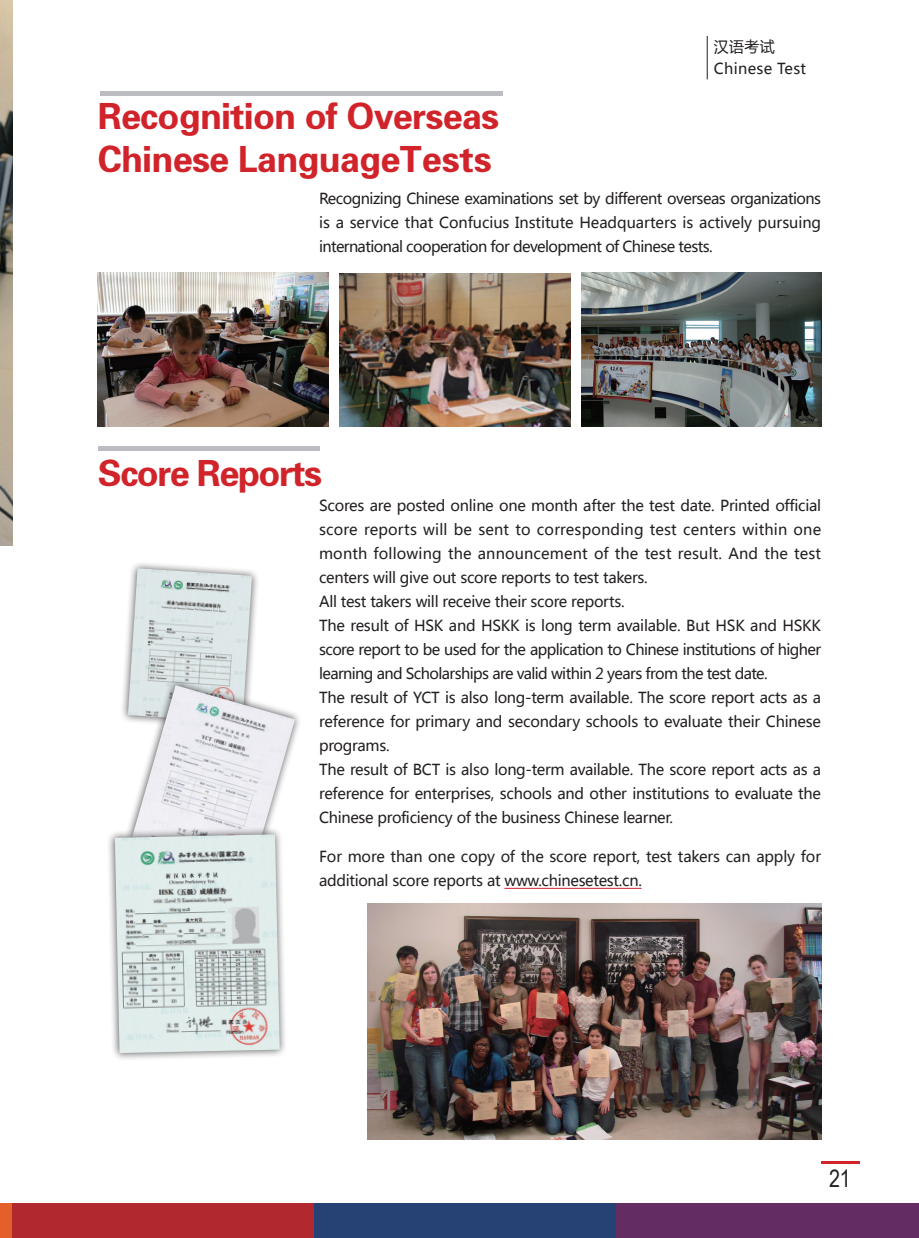
<style>
.page{position:relative;width:919px;height:1238px;background:#fff}
.page>*{position:absolute;margin:0;border:0;box-sizing:border-box;transform-origin:0 0}
.t1{font:36px/43.2px "FZDHTJW GB1 0";letter-spacing:-.02em;color:#d1232a}
.t2{font:36px "FZDHTJW GB1 0";letter-spacing:-.04em;color:#d1232a}
.t3{font:24px "Arial Narrow";color:#231f20}
.t4{font:15px/24px "Microsoft Ya Hei";letter-spacing:-.02em;color:#231f20}
.t5{font:15px/22px "Microsoft Ya Hei";letter-spacing:.02em;color:#231f20}
</style>
<div class="page">
<hr style="left:821px;top:1161px;width:38px;height:2px;background:#d1232a">
<hr style="left:707px;top:36px;width:1px;height:43px;background:#231f20">
<div style="left:0;top:1202px;width:13px;height:35px;background:#e45f2a"></div>
<div style="left:13px;top:1202px;width:302px;height:35px;background:#b1282e"></div>
<div style="left:315px;top:1202px;width:302px;height:35px;background:#264173"></div>
<div style="left:617px;top:1202px;width:301px;height:35px;background:#632d64"></div>
<img style="left:368px;top:903px;width:453px;height:236px">
<hr style="left:504px;top:888px;width:137px;height:1px;background:#d1232a">
<div style="left:98px;top:446px;width:221px;height:5px;background:#bcbdc0"></div>
<div style="left:120px;top:560px;width:140px;height:170px;background:#231f20;opacity:.75"></div>
<img style="left:128px;top:568px;width:124px;height:109px">
<div style="left:125px;top:677px;width:177px;height:201px;background:#231f20;opacity:.75"></div>
<img style="left:132px;top:685px;width:163px;height:186px">
<div style="left:107px;top:826px;width:180px;height:235px;background:#231f20;opacity:.75"></div>
<img style="left:115px;top:834px;width:165px;height:219px">
<img style="left:340px;top:273px;width:230px;height:154px">
<img style="left:98px;top:273px;width:230px;height:153px">
<img style="left:581px;top:273px;width:240px;height:153px">
<img style="left:0;top:0;width:13px;height:545px">
<div style="left:100px;top:91px;width:402px;height:5px;background:#bcbdc0"></div>
<p class="t5" style="left:714px;top:35px;width:94px">汉语考试<br>Chinese Test</p>
<h1 class="t1" style="left:98px;top:95px;width:403px">Recognition of Overseas<br>Chinese LanguageTests</h1>
<p class="t4" style="left:319px;top:186px;width:503px;text-align:justify">Recognizing Chinese examinations set by different overseas organizations is a service that Confucius Institute Headquarters is actively pursuing international cooperation for development of Chinese tests.</p>
<h1 class="t2" style="left:98px;top:454px;width:226px">Score Reports</h1>
<p class="t4" style="left:319px;top:493px;width:503px">Scores are posted online one month after the test date. Printed official score reports will be sent to corresponding test centers within one month following the announcement of the test result. And the test centers will give out score reports to test takers.<br>All test takers will receive their score reports.<br>The result of HSK and HSKK is long term available. But HSK and HSKK score report to be used for the application to Chinese institutions of higher learning and Scholarships are valid within 2 years from the test date.<br>The result of YCT is also long-term available. The score report acts as a reference for primary and secondary schools to evaluate their Chinese programs.<br>The result of BCT is also long-term available. The score report acts as a reference for enterprises, schools and other institutions to evaluate the Chinese proficiency of the business Chinese learner.</p>
<p class="t4" style="left:319px;top:844px;width:503px">For more than one copy of the score report, test takers can apply for additional score reports at www.chinesetest.cn.</p>
<h2 class="t3" style="left:829px;top:1161px;width:23px">21</h2>
</div>
